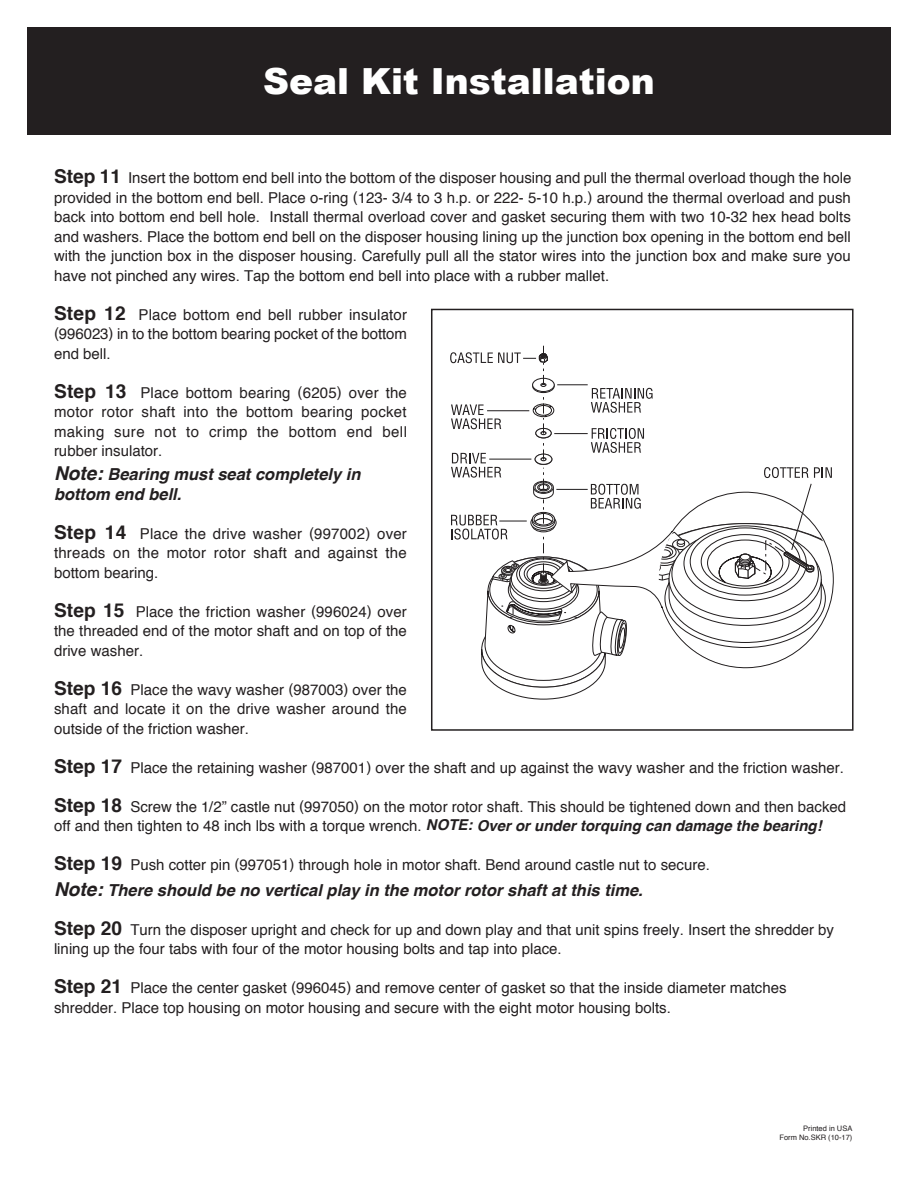
<style>
.page{position:relative;width:918px;height:1188px;background:#fff}
.page>*{position:absolute;margin:0;border:0;box-sizing:border-box;transform-origin:0 0}
.t1{font:900 36px "Arial";color:#fff}
.t2{font:italic 700 16.5px "Helvetica";color:#231f20}
.t3{font:15px/19.5px "Helvetica";color:#231f20}
.t4{font:15px/19.5px "Helvetica";letter-spacing:.02em;color:#231f20}
.t5{font:15px "Helvetica";letter-spacing:.025em;color:#231f20}
.t6{font:7.5px "Helvetica";color:#231f20}
.s1{font-weight:700;font-size:19.2px}
.s2{font-size:19.2px}
.s3{font-weight:700;font-style:italic}
</style>
<div class="page">
<div style="left:27px;top:27px;width:864px;height:108px;background:#231f20"></div>
<div style="left:431px;top:309px;width:423px;height:422px;border:2px solid #231f20"></div>
<svg style="left:450px;top:345px;width:382px;height:355px"></svg>
<p class="t1" style="left:263px;top:55px;width:393px">Seal Kit Installation</p>
<p class="t3" style="left:54px;top:169px;width:799px;text-align:justify"><span class="s1">Step 11</span> Insert the bottom end bell into the bottom of the disposer housing and pull the thermal overload though the hole provided in the bottom end bell. Place o-ring (123- 3/4 to 3 h.p. or 222- 5-10 h.p.) around the thermal overload and push back into bottom end bell hole. Install thermal overload cover and gasket securing them with two 10-32 hex head bolts and washers. Place the bottom end bell on the disposer housing lining up the junction box opening in the bottom end bell with the junction box in the disposer housing. Carefully pull all the stator wires into the junction box and make sure you have not pinched any wires. Tap the bottom end bell into place with a rubber mallet.</p>
<p class="t3" style="left:54px;top:305px;width:355px"><span class="s1">Step 12</span> Place bottom end bell rubber insulator (996023) in to the bottom bearing pocket of the bottom</p>
<p class="t3" style="left:54px;top:344px;width:58px">end bell.</p>
<p class="t4" style="left:54px;top:383px;width:354px"><span class="s1">Step 13</span> Place bottom bearing (6205) over the motor rotor shaft into the bottom bearing pocket</p>
<p class="t5" style="left:54px;top:420px;width:355px">making sure not to crimp the bottom end bell</p>
<p class="t3" style="left:54px;top:442px;width:110px">rubber insulator.</p>
<p class="t2" style="left:54px;top:461px;width:308px"><span class="s2">Note:</span> Bearing must seat completely in</p>
<p class="t2" style="left:54px;top:480px;width:129px">bottom end bell.</p>
<p class="t3" style="left:54px;top:524px;width:354px"><span class="s1">Step 14</span> Place the drive washer (997002) over threads on the motor rotor shaft and against the</p>
<p class="t3" style="left:54px;top:563px;width:106px">bottom bearing.</p>
<p class="t3" style="left:54px;top:602px;width:354px;text-align:justify"><span class="s1">Step 15</span> Place the friction washer (996024) over the threaded end of the motor shaft and on top of the drive washer.</p>
<p class="t3" style="left:54px;top:680px;width:354px"><span class="s1">Step 16</span> Place the wavy washer (987003) over the shaft and locate it on the drive washer around the</p>
<p class="t3" style="left:54px;top:719px;width:197px">outside of the friction washer.</p>
<p class="t3" style="left:54px;top:758px;width:792px"><span class="s1">Step 17</span> Place the retaining washer (987001) over the shaft and up against the wavy washer and the friction washer.</p>
<p class="t3" style="left:54px;top:797px;width:794px"><span class="s1">Step 18</span> Screw the 1/2” castle nut (997050) on the motor rotor shaft. This should be tightened down and then backed off and then tighten to 48 inch lbs with a torque wrench. <span class="s3">NOTE: Over or under torquing can damage the bearing!</span></p>
<p class="t3" style="left:54px;top:856px;width:657px"><span class="s1">Step 19</span> Push cotter pin (997051) through hole in motor shaft. Bend around castle nut to secure.</p>
<p class="t2" style="left:54px;top:876px;width:590px"><span class="s2">Note:</span> There should be no vertical play in the motor rotor shaft at this time.</p>
<p class="t3" style="left:54px;top:920px;width:782px"><span class="s1">Step 20</span> Turn the disposer upright and check for up and down play and that unit spins freely. Insert the shredder by lining up the four tabs with four of the motor housing bolts and tap into place.</p>
<p class="t3" style="left:54px;top:979px;width:734px"><span class="s1">Step 21</span> Place the center gasket (996045) and remove center of gasket so that the inside diameter matches</p>
<p class="t3" style="left:54px;top:998px;width:618px">shredder. Place top housing on motor housing and secure with the eight motor housing bolts.</p>
<p class="t6" style="left:803px;top:1123px;width:51px">Printed in USA</p>
<p class="t6" style="left:779px;top:1132px;width:74px">Form No.SKR (10-17)</p>
</div>
